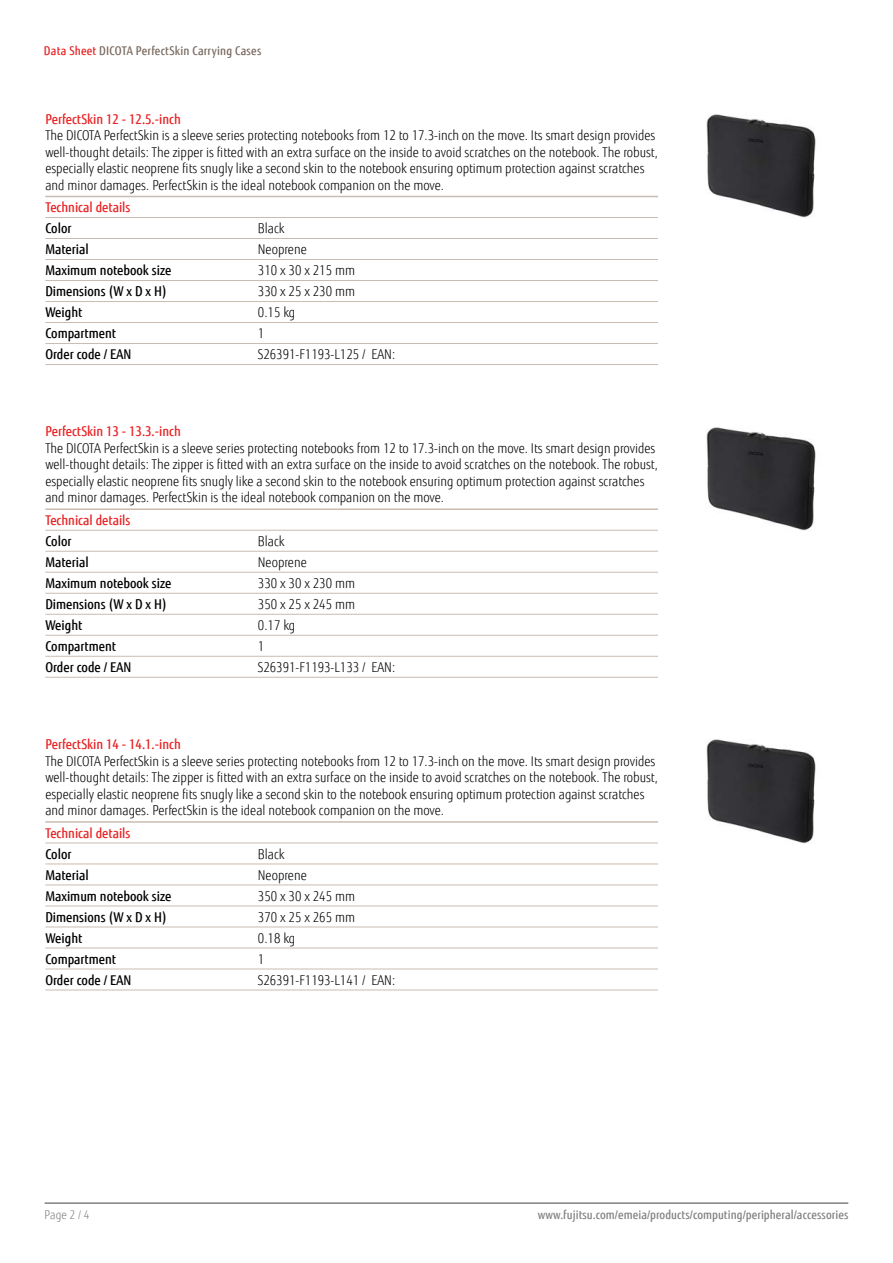
<style>
.page{position:relative;width:893px;height:1263px;background:#fff}
.page>*{position:absolute;margin:0;border:0;box-sizing:border-box;transform-origin:0 0}
.t1{font:300 13.5px/16.5px "Fujitsu Sans";color:#000;scale:.9 1}
.t2{font:500 13.5px "Fujitsu Sans";color:#000;scale:.9 1}
.t3{font:500 13.5px "Fujitsu Sans";color:#e92425;scale:.9 1}
.t4{font:500 12px "Fujitsu Sans";letter-spacing:.005em;color:#818280;scale:.9 1}
.t5{font:500 12px "Fujitsu Sans";letter-spacing:.02em;color:#79695e;scale:.9 1}
.t6{font:300 12px "Fujitsu Sans";color:#818280;scale:.9 1}
.s1{color:#e92425}
</style>
<div class="page">
<hr style="left:45px;top:1202px;width:803px;height:2px;background:#818280">
<hr style="left:45px;top:821px;width:213px;height:2px;background:#c9bbb0">
<hr style="left:258px;top:821px;width:400px;height:2px;background:#c9bbb0">
<hr style="left:45px;top:842px;width:213px;height:1px;background:#c9bbb0">
<hr style="left:258px;top:842px;width:400px;height:1px;background:#c9bbb0">
<hr style="left:45px;top:863px;width:213px;height:1px;background:#c9bbb0">
<hr style="left:258px;top:863px;width:400px;height:1px;background:#c9bbb0">
<hr style="left:45px;top:884px;width:213px;height:1px;background:#c9bbb0">
<hr style="left:258px;top:884px;width:400px;height:1px;background:#c9bbb0">
<hr style="left:45px;top:905px;width:213px;height:1px;background:#c9bbb0">
<hr style="left:258px;top:905px;width:400px;height:1px;background:#c9bbb0">
<hr style="left:45px;top:926px;width:213px;height:1px;background:#c9bbb0">
<hr style="left:258px;top:926px;width:400px;height:1px;background:#c9bbb0">
<hr style="left:45px;top:947px;width:213px;height:1px;background:#c9bbb0">
<hr style="left:258px;top:947px;width:400px;height:1px;background:#c9bbb0">
<hr style="left:45px;top:968px;width:213px;height:1px;background:#c9bbb0">
<hr style="left:45px;top:990px;width:213px;height:1px;background:#c9bbb0">
<hr style="left:258px;top:968px;width:400px;height:1px;background:#c9bbb0">
<hr style="left:258px;top:990px;width:400px;height:1px;background:#c9bbb0">
<img style="left:706px;top:739px;width:110px;height:105px">
<hr style="left:45px;top:508px;width:213px;height:2px;background:#c9bbb0">
<hr style="left:258px;top:508px;width:400px;height:2px;background:#c9bbb0">
<hr style="left:45px;top:530px;width:213px;height:1px;background:#c9bbb0">
<hr style="left:258px;top:530px;width:400px;height:1px;background:#c9bbb0">
<hr style="left:45px;top:551px;width:213px;height:1px;background:#c9bbb0">
<hr style="left:258px;top:551px;width:400px;height:1px;background:#c9bbb0">
<hr style="left:45px;top:572px;width:213px;height:1px;background:#c9bbb0">
<hr style="left:258px;top:572px;width:400px;height:1px;background:#c9bbb0">
<hr style="left:45px;top:593px;width:213px;height:1px;background:#c9bbb0">
<hr style="left:258px;top:593px;width:400px;height:1px;background:#c9bbb0">
<hr style="left:45px;top:614px;width:213px;height:1px;background:#c9bbb0">
<hr style="left:258px;top:614px;width:400px;height:1px;background:#c9bbb0">
<hr style="left:45px;top:635px;width:213px;height:1px;background:#c9bbb0">
<hr style="left:258px;top:635px;width:400px;height:1px;background:#c9bbb0">
<hr style="left:45px;top:656px;width:213px;height:1px;background:#c9bbb0">
<hr style="left:45px;top:677px;width:213px;height:1px;background:#c9bbb0">
<hr style="left:258px;top:656px;width:400px;height:1px;background:#c9bbb0">
<hr style="left:258px;top:677px;width:400px;height:1px;background:#c9bbb0">
<img style="left:706px;top:427px;width:110px;height:104px">
<hr style="left:45px;top:196px;width:213px;height:1px;background:#c9bbb0">
<hr style="left:258px;top:196px;width:400px;height:1px;background:#c9bbb0">
<hr style="left:45px;top:217px;width:213px;height:1px;background:#c9bbb0">
<hr style="left:258px;top:217px;width:400px;height:1px;background:#c9bbb0">
<hr style="left:45px;top:238px;width:213px;height:1px;background:#c9bbb0">
<hr style="left:258px;top:238px;width:400px;height:1px;background:#c9bbb0">
<hr style="left:45px;top:259px;width:213px;height:1px;background:#c9bbb0">
<hr style="left:258px;top:259px;width:400px;height:1px;background:#c9bbb0">
<hr style="left:45px;top:280px;width:213px;height:1px;background:#c9bbb0">
<hr style="left:258px;top:280px;width:400px;height:1px;background:#c9bbb0">
<hr style="left:45px;top:301px;width:213px;height:1px;background:#c9bbb0">
<hr style="left:258px;top:301px;width:400px;height:1px;background:#c9bbb0">
<hr style="left:45px;top:322px;width:213px;height:1px;background:#c9bbb0">
<hr style="left:258px;top:322px;width:400px;height:1px;background:#c9bbb0">
<hr style="left:45px;top:343px;width:213px;height:1px;background:#c9bbb0">
<hr style="left:45px;top:364px;width:213px;height:1px;background:#c9bbb0">
<hr style="left:258px;top:343px;width:400px;height:1px;background:#c9bbb0">
<hr style="left:258px;top:364px;width:400px;height:1px;background:#c9bbb0">
<img style="left:706px;top:114px;width:110px;height:104px">
<p class="t5" style="left:44px;top:43px;width:243px"><span class="s1">Data Sheet</span> DICOTA PerfectSkin Carrying Cases</p>
<p class="t3" style="left:45px;top:111px;width:152px">PerfectSkin 12 - 12.5.-inch</p>
<p class="t1" style="left:45px;top:127px;width:682px">The DICOTA PerfectSkin is a sleeve series protecting notebooks from 12 to 17.3-inch on the move. Its smart design provides well-thought details: The zipper is fitted with an extra surface on the inside to avoid scratches on the notebook. The robust, especially elastic neoprene fits snugly like a second skin to the notebook ensuring optimum protection against scratches and minor damages. PerfectSkin is the ideal notebook companion on the move.</p>
<p class="t3" style="left:45px;top:199px;width:96px">Technical details</p>
<p class="t2" style="left:45px;top:220px;width:31px">Color</p>
<p class="t1" style="left:258px;top:221px;width:31px">Black</p>
<p class="t2" style="left:45px;top:241px;width:50px">Material</p>
<p class="t1" style="left:258px;top:242px;width:56px">Neoprene</p>
<p class="t2" style="left:45px;top:262px;width:142px">Maximum notebook size</p>
<p class="t1" style="left:258px;top:263px;width:109px">310 x 30 x 215 mm</p>
<p class="t2" style="left:45px;top:283px;width:136px">Dimensions (W x D x H)</p>
<p class="t1" style="left:258px;top:284px;width:109px">330 x 25 x 230 mm</p>
<p class="t2" style="left:45px;top:304px;width:43px">Weight</p>
<p class="t1" style="left:258px;top:305px;width:43px">0.15 kg</p>
<p class="t2" style="left:45px;top:325px;width:80px">Compartment</p>
<p class="t1" style="left:258px;top:326px;width:9px">1</p>
<p class="t2" style="left:45px;top:346px;width:97px">Order code / EAN</p>
<p class="t1" style="left:258px;top:347px;width:154px">S26391-F1193-L125 / EAN:</p>
<p class="t3" style="left:45px;top:423px;width:152px">PerfectSkin 13 - 13.3.-inch</p>
<p class="t1" style="left:45px;top:440px;width:682px">The DICOTA PerfectSkin is a sleeve series protecting notebooks from 12 to 17.3-inch on the move. Its smart design provides well-thought details: The zipper is fitted with an extra surface on the inside to avoid scratches on the notebook. The robust, especially elastic neoprene fits snugly like a second skin to the notebook ensuring optimum protection against scratches and minor damages. PerfectSkin is the ideal notebook companion on the move.</p>
<p class="t3" style="left:45px;top:512px;width:96px">Technical details</p>
<p class="t2" style="left:45px;top:533px;width:31px">Color</p>
<p class="t1" style="left:258px;top:533px;width:31px">Black</p>
<p class="t2" style="left:45px;top:554px;width:50px">Material</p>
<p class="t1" style="left:258px;top:554px;width:56px">Neoprene</p>
<p class="t2" style="left:45px;top:575px;width:142px">Maximum notebook size</p>
<p class="t1" style="left:258px;top:575px;width:109px">330 x 30 x 230 mm</p>
<p class="t2" style="left:45px;top:596px;width:136px">Dimensions (W x D x H)</p>
<p class="t1" style="left:258px;top:596px;width:109px">350 x 25 x 245 mm</p>
<p class="t2" style="left:45px;top:617px;width:43px">Weight</p>
<p class="t1" style="left:258px;top:617px;width:43px">0.17 kg</p>
<p class="t2" style="left:45px;top:638px;width:80px">Compartment</p>
<p class="t1" style="left:258px;top:638px;width:9px">1</p>
<p class="t2" style="left:45px;top:659px;width:97px">Order code / EAN</p>
<p class="t1" style="left:258px;top:659px;width:154px">S26391-F1193-L133 / EAN:</p>
<p class="t3" style="left:45px;top:736px;width:152px">PerfectSkin 14 - 14.1.-inch</p>
<p class="t1" style="left:45px;top:753px;width:682px">The DICOTA PerfectSkin is a sleeve series protecting notebooks from 12 to 17.3-inch on the move. Its smart design provides well-thought details: The zipper is fitted with an extra surface on the inside to avoid scratches on the notebook. The robust, especially elastic neoprene fits snugly like a second skin to the notebook ensuring optimum protection against scratches and minor damages. PerfectSkin is the ideal notebook companion on the move.</p>
<p class="t3" style="left:45px;top:825px;width:96px">Technical details</p>
<p class="t2" style="left:45px;top:846px;width:31px">Color</p>
<p class="t1" style="left:258px;top:846px;width:31px">Black</p>
<p class="t2" style="left:45px;top:867px;width:50px">Material</p>
<p class="t1" style="left:258px;top:867px;width:56px">Neoprene</p>
<p class="t2" style="left:45px;top:888px;width:142px">Maximum notebook size</p>
<p class="t1" style="left:258px;top:888px;width:109px">350 x 30 x 245 mm</p>
<p class="t2" style="left:45px;top:909px;width:136px">Dimensions (W x D x H)</p>
<p class="t1" style="left:258px;top:909px;width:109px">370 x 25 x 265 mm</p>
<p class="t2" style="left:45px;top:930px;width:43px">Weight</p>
<p class="t1" style="left:258px;top:930px;width:43px">0.18 kg</p>
<p class="t2" style="left:45px;top:951px;width:80px">Compartment</p>
<p class="t1" style="left:258px;top:951px;width:9px">1</p>
<p class="t2" style="left:45px;top:972px;width:97px">Order code / EAN</p>
<p class="t1" style="left:258px;top:972px;width:154px">S26391-F1193-L141 / EAN:</p>
<p class="t6" style="left:45px;top:1208px;width:51px">Page 2 / 4</p>
<p class="t4" style="left:538px;top:1208px;width:347px">www.fujitsu.com/emeia/products/computing/peripheral/accessories</p>
</div>
